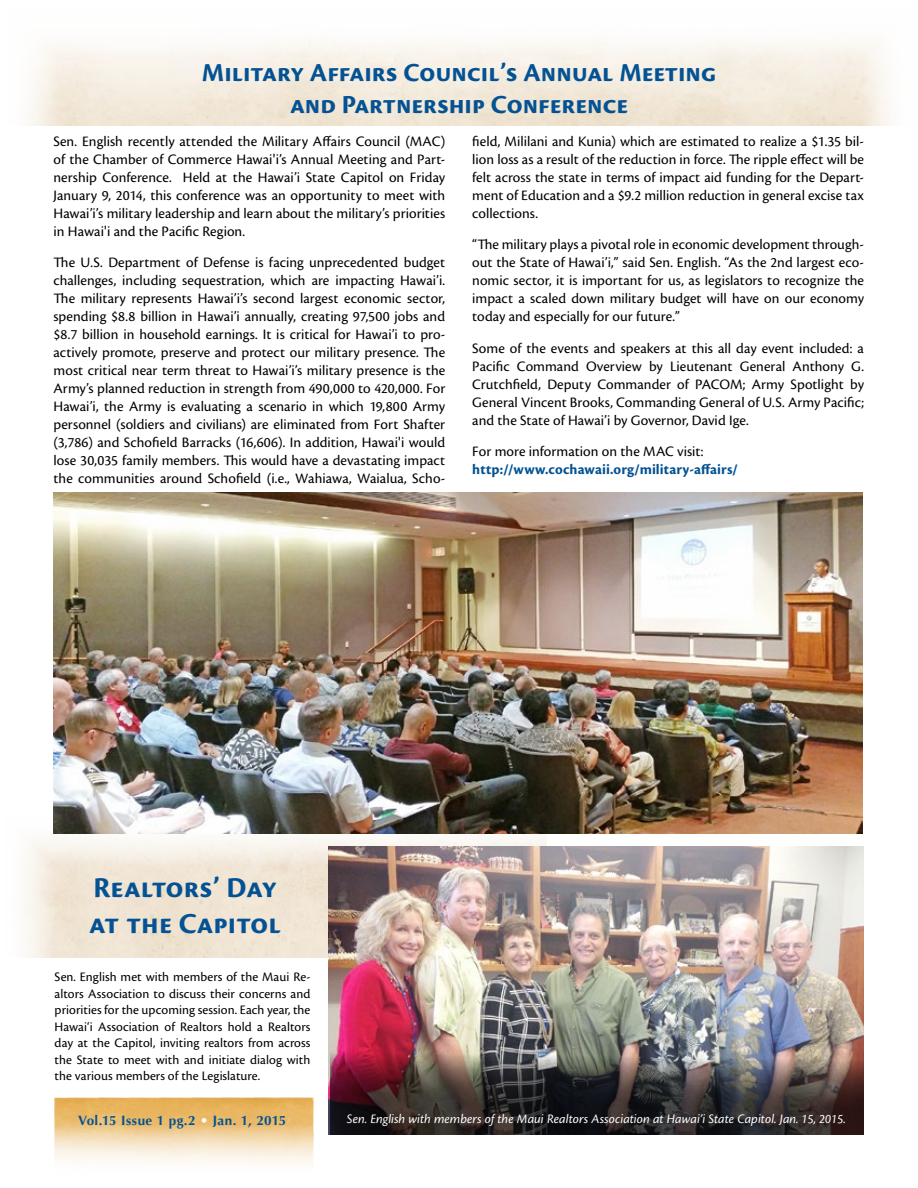
<style>
.page{position:relative;width:918px;height:1188px;background:#fff}
.page>*{position:absolute;margin:0;border:0;box-sizing:border-box;transform-origin:0 0}
.t1{font:700 30px/36px "Cronos Pro";letter-spacing:.005em;color:#045293}
.t2{font:700 27px/32.4px "Cronos Pro";color:#045293;text-align:center}
.t3{font:15px/18px "Cronos Pro";letter-spacing:.005em;color:#000;text-align:justify}
.t4{font:700 15px "Cronos Pro";color:#045293}
.t5{font:13.5px/16.5px "Cronos Pro";letter-spacing:.005em;color:#000;text-align:justify}
.t6{font:italic 13.5px "Cronos Pro";letter-spacing:.005em;color:#fff}
.t7{font:700 13.5px "Optima";letter-spacing:.03em;color:#045293}
.s1{font-family:"Calibri"}
.s2{color:#fff}
</style>
<div class="page">
<img style="left:25px;top:833px;width:521px;height:124px">
<img style="left:53px;top:492px;width:809px;height:341px">
<img style="left:329px;top:846px;width:535px;height:288px">
<img style="left:330px;top:1050px;width:534px;height:84px">
<img style="left:54px;top:1097px;width:259px;height:68px">
<h2 class="t2" style="left:202px;top:57px;width:516px">Military Affairs Council’s Annual Meeting and Partnership Conference</h2>
<p class="t3" style="left:53px;top:132px;width:393px">Sen. English recently attended the Military Affairs Council (MAC) of the Chamber of Commerce Hawai<span class="s1">'</span>i’s Annual Meeting and Part&shy;nership Conference. Held at the Hawai’i State Capitol on Friday January 9, 2014, this conference was an opportunity to meet with Hawai’i’s military leadership and learn about the military’s priorities in Hawai<span class="s1">'</span>i and the Pacific Region.</p>
<p class="t3" style="left:53px;top:254px;width:393px">The U.S. Department of Defense is facing unprecedented budget challenges, including sequestration, which are impacting Hawai’i.<br>The military represents Hawai’i’s second largest economic sector, spending $8.8 billion in Hawai’i annually, creating 97,500 jobs and $8.7 billion in household earnings. It is critical for Hawai’i to pro&shy;actively promote, preserve and protect our military presence. The most critical near term threat to Hawai’i’s military presence is the Army’s planned reduction in strength from 490,000 to 420,000. For Hawai’i, the Army is evaluating a scenario in which 19,800 Army personnel (soldiers and civilians) are eliminated from Fort Shafter (3,786) and Schofield Barracks (16,606). In addition, Hawai<span class="s1">'</span>i would lose 30,035 family members. This would have a devastating impact the communities around Schofield (i.e., Wahiawa, Waialua, Scho-</p>
<p class="t3" style="left:472px;top:132px;width:393px">field, Mililani and Kunia) which are estimated to realize a $1.35 bil&shy;lion loss as a result of the reduction in force. The ripple effect will be felt across the state in terms of impact aid funding for the Depart&shy;ment of Education and a $9.2 million reduction in general excise tax collections.</p>
<p class="t3" style="left:472px;top:236px;width:393px">“The military plays a pivotal role in economic development through&shy;out the State of Hawai’i,” said Sen. English. “As the 2nd largest eco&shy;nomic sector, it is important for us, as legislators to recognize the impact a scaled down military budget will have on our economy today and especially for our future.”</p>
<p class="t3" style="left:472px;top:339px;width:393px">Some of the events and speakers at this all day event included: a Pacific Command Overview by Lieutenant General Anthony G.<br>Crutchfield, Deputy Commander of PACOM; Army Spotlight by General Vincent Brooks, Commanding General of U.S. Army Pacific; and the State of Hawai’i by Governor, David Ige.</p>
<p class="t3" style="left:472px;top:443px;width:233px">For more information on the MAC visit:</p>
<p class="t4" style="left:472px;top:461px;width:267px">http://www.cochawaii.org/military-affairs/</p>
<h1 class="t1" style="left:89px;top:870px;width:193px">Realtors’ Day at the Capitol</h1>
<p class="t5" style="left:55px;top:969px;width:257px">Sen. English met with members of the Maui Re&shy;altors Association to discuss their concerns and priorities for the upcoming session. Each year, the Hawai‘i Association of Realtors hold a Realtors day at the Capitol, inviting realtors from across the State to meet with and initiate dialog with the various members of the Legislature.</p>
<p class="t7" style="left:78px;top:1113px;width:210px">Vol.15 Issue 1 pg.2 <span class="s2">•</span> Jan. 1, 2015</p>
<p class="t6" style="left:347px;top:1111px;width:500px">Sen. English with members of the Maui Realtors Association at Hawai’i State Capitol. Jan. 15, 2015.</p>
</div>
